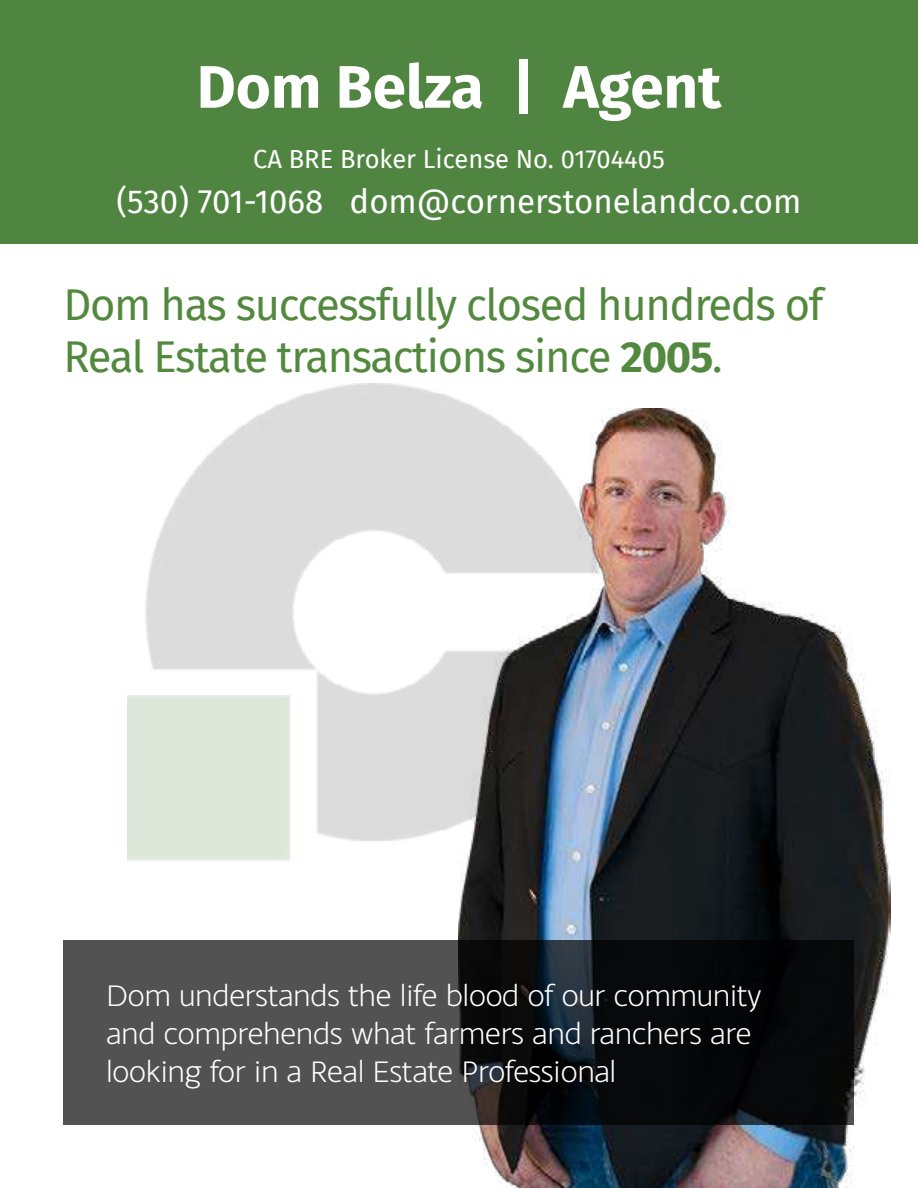
<style>
.page{position:relative;width:918px;height:1188px;background:#fff}
.page>*{position:absolute;margin:0;border:0;box-sizing:border-box;transform-origin:0 0}
.t1{font:700 60px "Fira Sans";color:#fff}
.t2{font:43.5px/52.2px "Fira Sans";letter-spacing:-.03em;color:#53893e}
.t3{font:33px "Fira Sans";color:#fff}
.t4{font:300 31.5px/37.8px "Monsal Gothic";letter-spacing:-.02em;color:#fff}
.t5{font:25.5px "Fira Sans";color:#fff}
.s1{font-weight:700}
</style>
<div class="page">
<img style="left:128px;top:384px;width:351px;height:477px">
<img style="left:459px;top:409px;width:432px;height:779px">
<div style="left:0;top:0;width:918px;height:243px;background:#508541"></div>
<svg style="left:63px;top:940px;width:791px;height:184px;fill:#525252"></svg>
<h1 class="t1" style="left:197px;top:58px;width:526px">Dom Belza | Agent</h1>
<p class="t5" style="left:253px;top:146px;width:413px">CA BRE Broker License No. 01704405</p>
<p class="t3" style="left:116px;top:185px;width:687px">(530) 701-1068 dom@cornerstonelandco.com</p>
<h2 class="t2" style="left:63px;top:280px;width:762px">Dom has successfully closed hundreds of<br>Real Estate transactions since <span class="s1">2005</span>.</h2>
<p class="t4" style="left:106px;top:979px;width:658px">Dom understands the life blood of our community and comprehends what farmers and ranchers are looking for in a Real Estate Professional</p>
</div>
